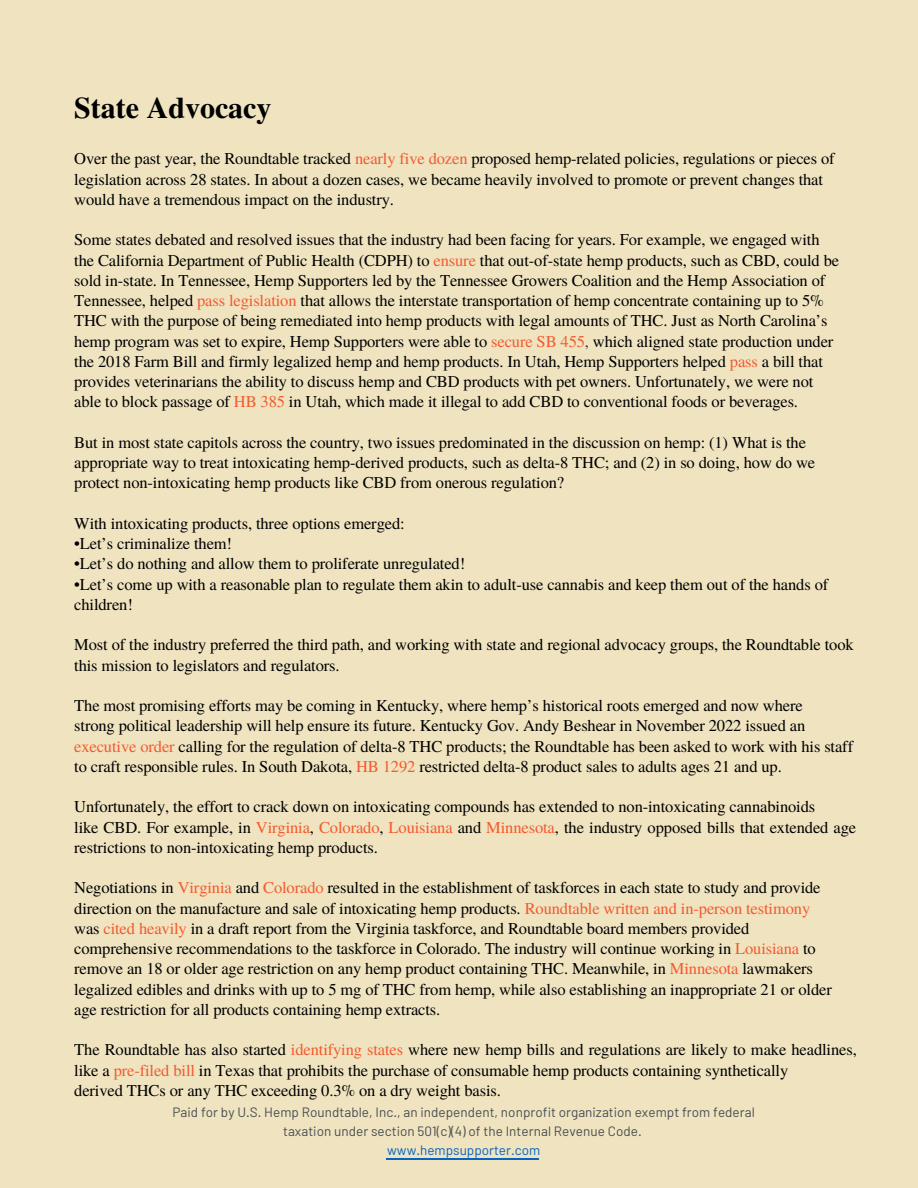
<style>
.page{position:relative;width:918px;height:1188px;background:#efe3c0}
.page>*{position:absolute;margin:0;border:0;box-sizing:border-box;transform-origin:0 0}
.t1{font:700 30px "Te X Gyre Termes";color:#000}
.t2{font:16.5px/20.2px "Te X Gyre Termes";letter-spacing:-.005em;color:#000}
.t3{font:13.5px/19.2px "Barlow";letter-spacing:.005em;color:#494e52;text-align:center}
.t4{font:13.5px "Barlow";color:#0563c1}
.s1{color:#f45a2e}
.s2{color:#393e41}
</style>
<div class="page">
<hr style="left:386px;top:1159px;width:153px;height:1px;background:#0563c1">
<h1 class="t1" style="left:74px;top:84px;width:199px">State Advocacy</h1>
<p class="t2" style="left:74px;top:148px;width:762px">Over the past year, the Roundtable tracked <span class="s1">nearly five dozen</span> proposed hemp-related policies, regulations or pieces of legislation across 28 states. In about a dozen cases, we became heavily involved to promote or prevent changes that would have a tremendous impact on the industry.</p>
<p class="t2" style="left:74px;top:229px;width:766px">Some states debated and resolved issues that the industry had been facing for years. For example, we engaged with the California Department of Public Health (CDPH) to <span class="s1">ensure</span> that out-of-state hemp products, such as CBD, could be sold in-state. In Tennessee, Hemp Supporters led by the Tennessee Growers Coalition and the Hemp Association of Tennessee, helped <span class="s1">pass legislation</span> that allows the interstate transportation of hemp concentrate containing up to 5% THC with the purpose of being remediated into hemp products with legal amounts of THC. Just as North Carolina’s hemp program was set to expire, Hemp Supporters were able to <span class="s1">secure SB 455</span><span class="s2">,</span> which aligned state production under the 2018 Farm Bill and firmly legalized hemp and hemp products. In Utah, Hemp Supporters helped <span class="s1">pass</span> a bill that provides veterinarians the ability to discuss hemp and CBD products with pet owners. Unfortunately, we were not able to block passage of <span class="s1">HB 385</span> in Utah, which made it illegal to add CBD to conventional foods or beverages.</p>
<p class="t2" style="left:74px;top:431px;width:742px">But in most state capitols across the country, two issues predominated in the discussion on hemp: (1) What is the appropriate way to treat intoxicating hemp-derived products, such as delta-8 THC; and (2) in so doing, how do we protect non-intoxicating hemp products like CBD from onerous regulation?</p>
<p class="t2" style="left:74px;top:512px;width:332px">With intoxicating products, three options emerged:</p>
<p class="t2" style="left:74px;top:533px;width:159px">•Let’s criminalize them!</p>
<p class="t2" style="left:74px;top:553px;width:392px">•Let’s do nothing and allow them to proliferate unregulated!</p>
<p class="t2" style="left:74px;top:573px;width:756px">•Let’s come up with a reasonable plan to regulate them akin to adult-use cannabis and keep them out of the hands of children!</p>
<p class="t2" style="left:74px;top:634px;width:781px">Most of the industry preferred the third path, and working with state and regional advocacy groups, the Roundtable took this mission to legislators and regulators.</p>
<p class="t2" style="left:74px;top:695px;width:780px">The most promising efforts may be coming in Kentucky, where hemp’s historical roots emerged and now where<br>strong political leadership will help ensure its future. Kentucky Gov. Andy Beshear in November 2022 issued an <span class="s1">executive order</span> calling for the regulation of delta-8 THC products; the Roundtable has been asked to work with his staff to craft responsible rules. In South Dakota, <span class="s1">HB 1292</span> restricted delta-8 product sales to adults ages 21 and up.</p>
<p class="t2" style="left:74px;top:796px;width:784px">Unfortunately, the effort to crack down on intoxicating compounds has extended to non-intoxicating cannabinoids<br>like CBD. For example, in <span class="s1">Virginia</span>, <span class="s1">Colorado</span>, <span class="s1">Louisiana</span> and <span class="s1">Minnesota</span>, the industry opposed bills that extended age restrictions to non-intoxicating hemp products.</p>
<p class="t2" style="left:74px;top:877px;width:759px">Negotiations in <span class="s1">Virginia</span> and <span class="s1">Colorado</span> resulted in the establishment of taskforces in each state to study and provide direction on the manufacture and sale of intoxicating hemp products. <span class="s1">Roundtable written and in-person testimony </span>was <span class="s1">cited heavily</span> in a draft report from the Virginia taskforce, and Roundtable board members provided comprehensive recommendations to the taskforce in Colorado. The industry will continue working in <span class="s1">Louisiana</span> to remove an 18 or older age restriction on any hemp product containing THC. Meanwhile, in <span class="s1">Minnesota</span> lawmakers legalized edibles and drinks with up to 5 mg of THC from hemp, while also establishing an inappropriate 21 or older age restriction for all products containing hemp extracts.</p>
<p class="t2" style="left:74px;top:1039px;width:784px">The Roundtable has also started <span class="s1">identifying states</span> where new hemp bills and regulations are likely to make headlines, like a <span class="s1">pre-filed bill</span> in Texas that prohibits the purchase of consumable hemp products containing synthetically<br>derived THCs or any THC exceeding 0.3% on a dry weight basis.</p>
<p class="t3" style="left:173px;top:1102px;width:584px">Paid for by U.S. Hemp Roundtable, Inc., an independent, nonprofit organization exempt from federal taxation under section 501(c)(4) of the Internal Revenue Code.</p>
<p class="t4" style="left:387px;top:1142px;width:155px">www.hempsupporter.com</p>
</div>
